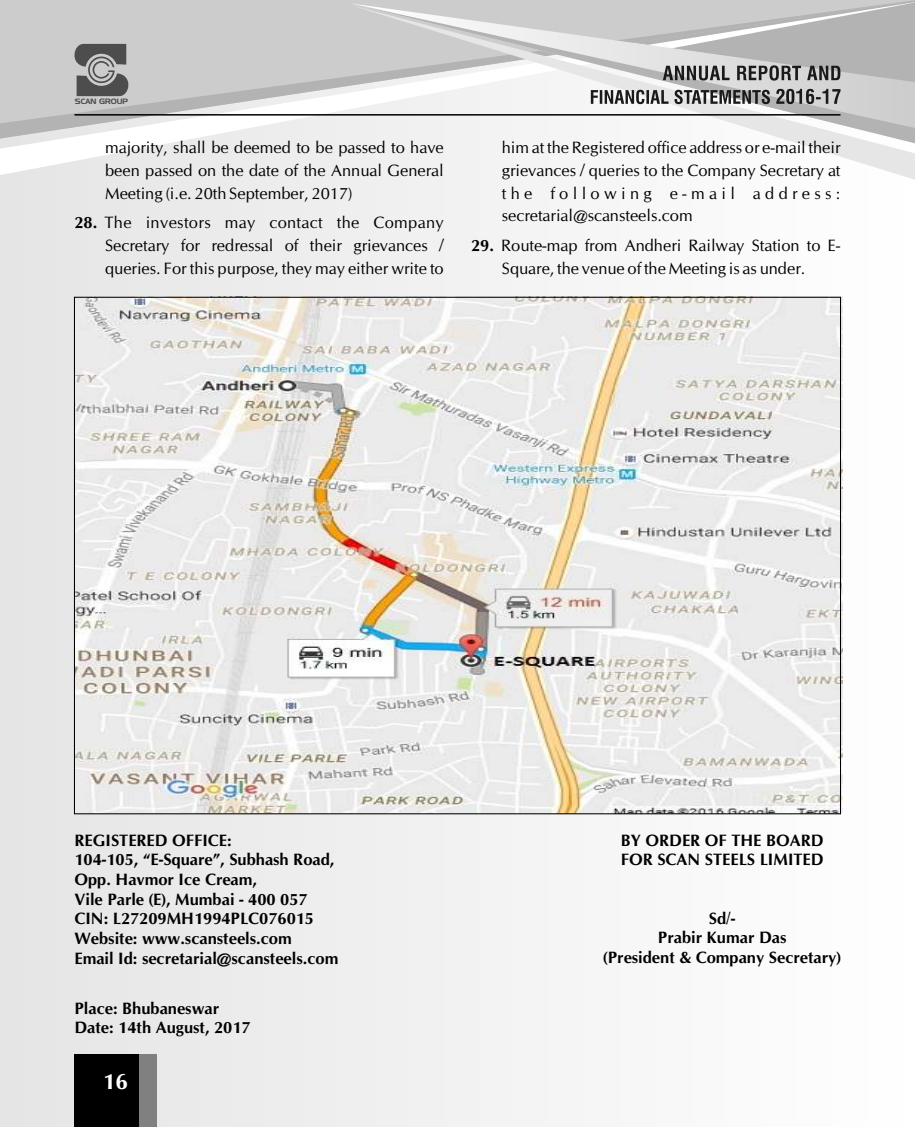
<style>
.page{position:relative;width:915px;height:1127px;background:#fff}
.page>*{position:absolute;margin:0;border:0;box-sizing:border-box;transform-origin:0 0}
.t1{font:700 22.5px "CG Omega";color:#fff}
.t2{font:16.5px/22.6px "CG Omega";color:#000;text-align:justify}
.t3{font:700 16.5px/19.8px "CG Omega";color:#000}
.t4{font:7.65px "Denmark";color:#4d4d4d;scale:.93 1}
.s1{font-weight:700}
</style>
<div class="page">
<div style="left:0;top:0;width:914px;height:1127px;background:linear-gradient(to right,#e5e5e5,#fefefe)"></div>
<svg style="left:0;top:138px;width:350px;height:37px;fill:#ececec"></svg>
<svg style="left:0;top:0;width:590px;height:138px;background:#d1d1d1"></svg>
<svg style="left:350px;top:143px;width:564px;height:37px;fill:#f5f5f5"></svg>
<svg style="left:350px;top:3px;width:564px;height:140px"></svg>
<svg style="left:69px;top:44px;width:64px;height:52px;background:#868686"></svg>
<svg style="left:590px;top:0;width:324px;height:104px;background:#bcbcbc"></svg>
<hr style="left:74px;top:114px;width:766px;height:2px;background:#000">
<div style="left:74px;top:1054px;width:83px;height:73px;background:#000"></div>
<div style="left:139px;top:1054px;width:18px;height:73px;background:#808080"></div>
<img style="left:74px;top:296px;width:767px;height:518px">
<p class="t4" style="left:75px;top:97px;width:59px">SCAN GROUP</p>
<p class="t2" style="left:105px;top:138px;width:340px">majority, shall be deemed to be passed to have been passed on the date of the Annual General Meeting (i.e. 20th September, 2017)</p>
<p class="t2" style="left:105px;top:213px;width:340px;text-indent:-31px"><span class="s1">28.</span> The investors may contact the Company Secretary for redressal of their grievances / queries. For this purpose, they may either write to</p>
<p class="t2" style="left:501px;top:138px;width:340px">him at the Registered office address or e-mail their grievances / queries to the Company Secretary at the following e-mail address: secretarial@scansteels.com</p>
<p class="t2" style="left:471px;top:235px;width:370px;text-align:center"><span class="s1">29.</span> Route-map from Andheri Railway Station to E-<br>Square, the venue of the Meeting is as under.</p>
<p class="t3" style="left:74px;top:831px;width:265px">REGISTERED OFFICE:<br>104-105, “E-Square”, Subhash Road,<br>Opp. Havmor Ice Cream,<br>Vile Parle (E), Mumbai - 400 057<br>CIN: L27209MH1994PLC076015<br>Website: www.scansteels.com<br>Email Id: secretarial@scansteels.com</p>
<p class="t3" style="left:620px;top:831px;width:204px">BY ORDER OF THE BOARD<br>FOR SCAN STEELS LIMITED</p>
<p class="t3" style="left:603px;top:909px;width:239px;text-align:center">Sd/-<br>Prabir Kumar Das<br>(President &amp; Company Secretary)</p>
<p class="t3" style="left:74px;top:999px;width:178px">Place: Bhubaneswar<br>Date: 14th August, 2017</p>
<h1 class="t1" style="left:103px;top:1072px;width:26px">16</h1>
</div>
